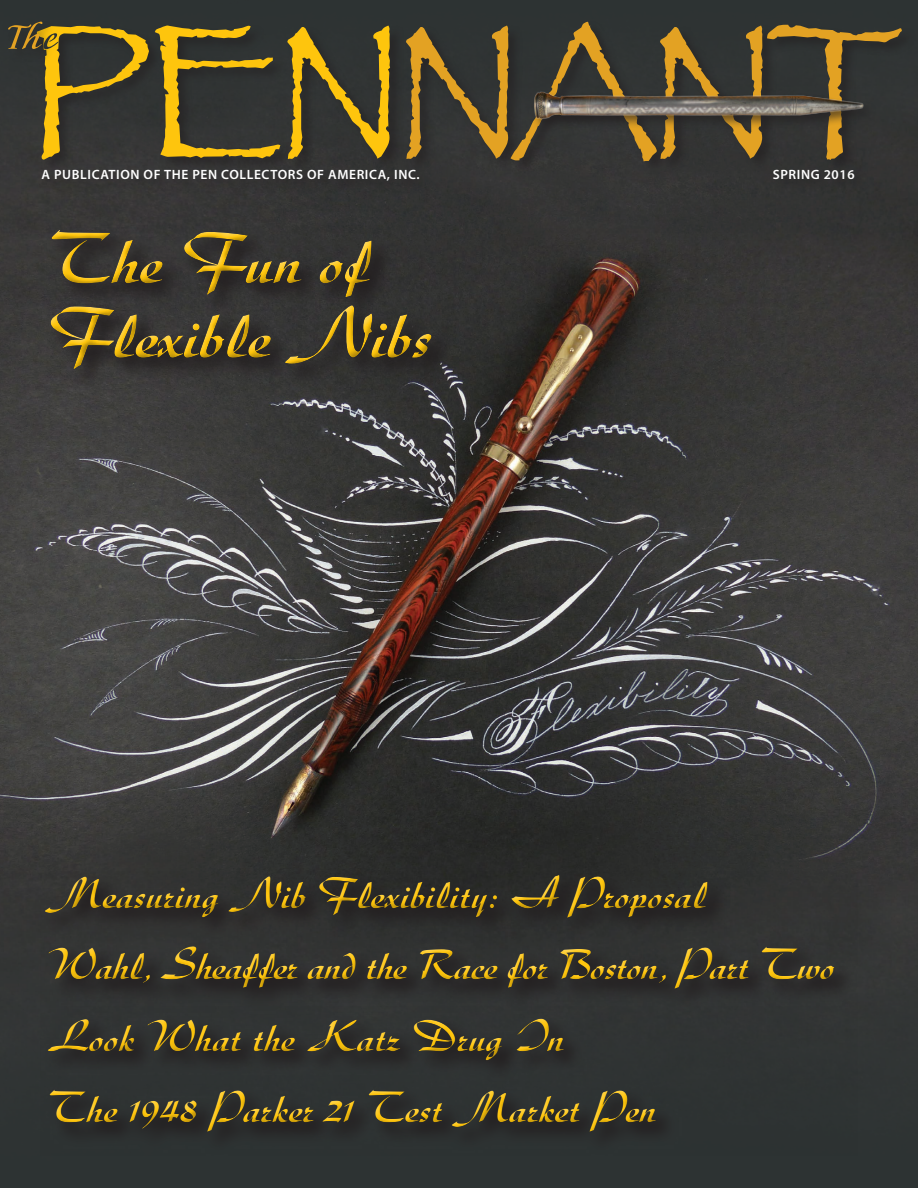
<style>
.page{position:relative;width:918px;height:1188px;background:#fff}
.page>*{position:absolute;margin:0;border:0;box-sizing:border-box;transform-origin:0 0}
.t1{font:700 72px/74.4px "Diskus";color:#fec50d}
.t2{font:700 43.95px/71.4px "Diskus";color:#fec50d}
.t3{font:600 13.5px "Myriad Pro";letter-spacing:.045em;color:#fff}
</style>
<div class="page">
<img style="left:0;top:233px;width:918px;height:582px">
<div style="left:0;top:0;width:918px;height:233px;background:#2d3333"></div>
<div style="left:0;top:815px;width:918px;height:373px;background:#2d3333"></div>
<svg style="left:46px;top:233px;width:410px;height:159px;background:#373737"></svg>
<div style="left:40px;top:219px;width:400px;height:156px;background:#363636"></div>
<div style="left:43px;top:226px;width:399px;height:154px;background:#231f20;opacity:.75"></div>
<div style="left:39px;top:869px;width:805px;height:266px;background:#231f20;opacity:.75"></div>
<div style="left:41px;top:168px;width:827px;height:26px;background:#343433"></div>
<div style="left:7px;top:20px;width:909px;height:155px;background:#231f20;opacity:.6"></div>
<svg style="left:406px;top:22px;width:496px;height:139px"></svg>
<svg style="left:8px;top:22px;width:141px;height:138px"></svg>
<div style="left:532px;top:90px;width:345px;height:42px;background:#231f20;opacity:.6"></div>
<img style="left:506px;top:78px;width:389px;height:53px">
<p class="t3" style="left:42px;top:167px;width:380px">A PUBLICATION OF THE PEN COLLECTORS OF AMERICA, INC.</p>
<p class="t3" style="left:773px;top:167px;width:83px">SPRING 2016</p>
<h1 class="t1" style="left:47px;top:222px;width:387px">The Fun of<br>Flexible Nibs</h1>
<p class="t2" style="left:47px;top:858px;width:790px">Measuring Nib Flexibility: A Proposal<br>Wahl, Sheaffer and the Race for Boston, Part Two Look What the Katz Drug In<br>The 1948 Parker 21 Test Market Pen</p>
</div>
